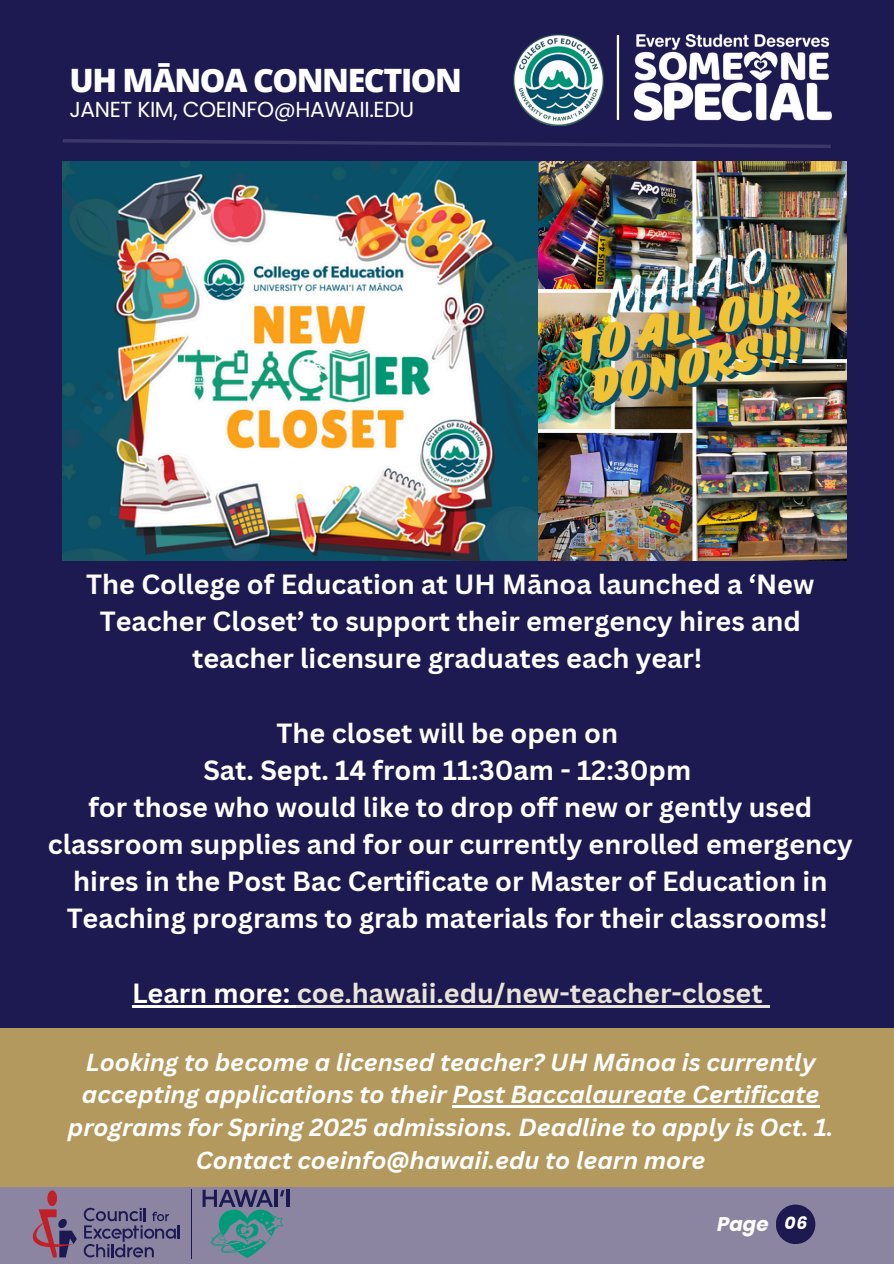
<style>
.page{position:relative;width:894px;height:1264px;background:#fff}
.page>*{position:absolute;margin:0;border:0;box-sizing:border-box;transform-origin:0 0}
.t1{font:800 32.25px "Open Sans";letter-spacing:-.045em;color:#fff}
.t2{font:700 27px/37.2px "Canva Sans";color:#fff;text-align:center}
.t3{font:700 27px "Canva Sans";color:#e8e4d7}
.t4{font:italic 700 24px/32.7px "Canva Sans";color:#fff;text-align:center}
.t5{font:21.75px "Poppins";letter-spacing:-.015em;color:#fff}
.t6{font:italic 700 19.8px "Poppins";color:#fdfdfd}
.t7{font:italic 700 17.25px "Poppins";color:#fff}
.s1{color:#fff}
</style>
<div class="page">
<div style="left:0;top:0;width:893px;height:1263px;background:#1d1951"></div>
<hr style="left:616px;top:35px;width:3px;height:85px;background:#fff">
<svg style="left:63px;top:139px;width:768px;height:9px"></svg>
<img style="left:634px;top:35px;width:197px;height:85px">
<div style="left:0;top:1186px;width:893px;height:77px;background:#8b85a1"></div>
<div style="left:775px;top:1204px;width:40px;height:39px;background:#1d1951;border-radius:50%"></div>
<img style="left:513px;top:35px;width:90px;height:90px">
<div style="left:47px;top:1190px;width:10px;height:16px;background:#c12026;border-radius:50%"></div>
<svg style="left:83px;top:1207px;width:97px;height:50px"></svg>
<svg style="left:33px;top:1209px;width:44px;height:48px"></svg>
<hr style="left:191px;top:1189px;width:1px;height:70px;background:#1b1852">
<hr style="left:286px;top:1189px;width:3px;height:17px;background:#1b1852">
<svg style="left:202px;top:1189px;width:82px;height:69px"></svg>
<img style="left:63px;top:161px;width:782px;height:399px">
<div style="left:0;top:1028px;width:893px;height:158px;background:#b3995d"></div>
<hr style="left:132px;top:1004px;width:165px;height:3px;background:#fff">
<hr style="left:297px;top:1004px;width:466px;height:3px;background:#e8e4d7">
<svg style="left:763px;top:1005px;width:6px;height:2px"></svg>
<hr style="left:452px;top:1105px;width:367px;height:2px;background:#fff">
<p class="t1" style="left:69px;top:58px;width:394px">UH MĀNOA CONNECTION</p>
<p class="t5" style="left:69px;top:94px;width:346px">JANET KIM, COEINFO@HAWAII.EDU</p>
<h1 class="t2" style="left:86px;top:565px;width:729px">The College of Education at UH Mānoa launched a ‘New<br>Teacher Closet’ to support their emergency hires and teacher licensure graduates each year!</h1>
<h3 class="t2" style="left:48px;top:713px;width:806px">The closet will be open on<br>Sat. Sept. 14 from 11:30am - 12:30pm<br>for those who would like to drop off new or gently used classroom supplies and for our currently enrolled emergency hires in the Post Bac Certificate or Master of Education in Teaching programs to grab materials for their classrooms!</h3>
<p class="t3" style="left:132px;top:973px;width:632px"><span class="s1">Learn more:</span> coe.hawaii.edu/new-teacher-closet</p>
<p class="t4" style="left:68px;top:1045px;width:767px">Looking to become a licensed teacher? UH Mānoa is currently accepting applications to their Post Baccalaureate Certificate programs for Spring 2025 admissions. Deadline to apply is Oct. 1.<br>Contact coeinfo@hawaii.edu to learn more</p>
<h1 class="t6" style="left:717px;top:1210px;width:53px">Page</h1>
<h1 class="t7" style="left:784px;top:1211px;width:25px">06</h1>
</div>
